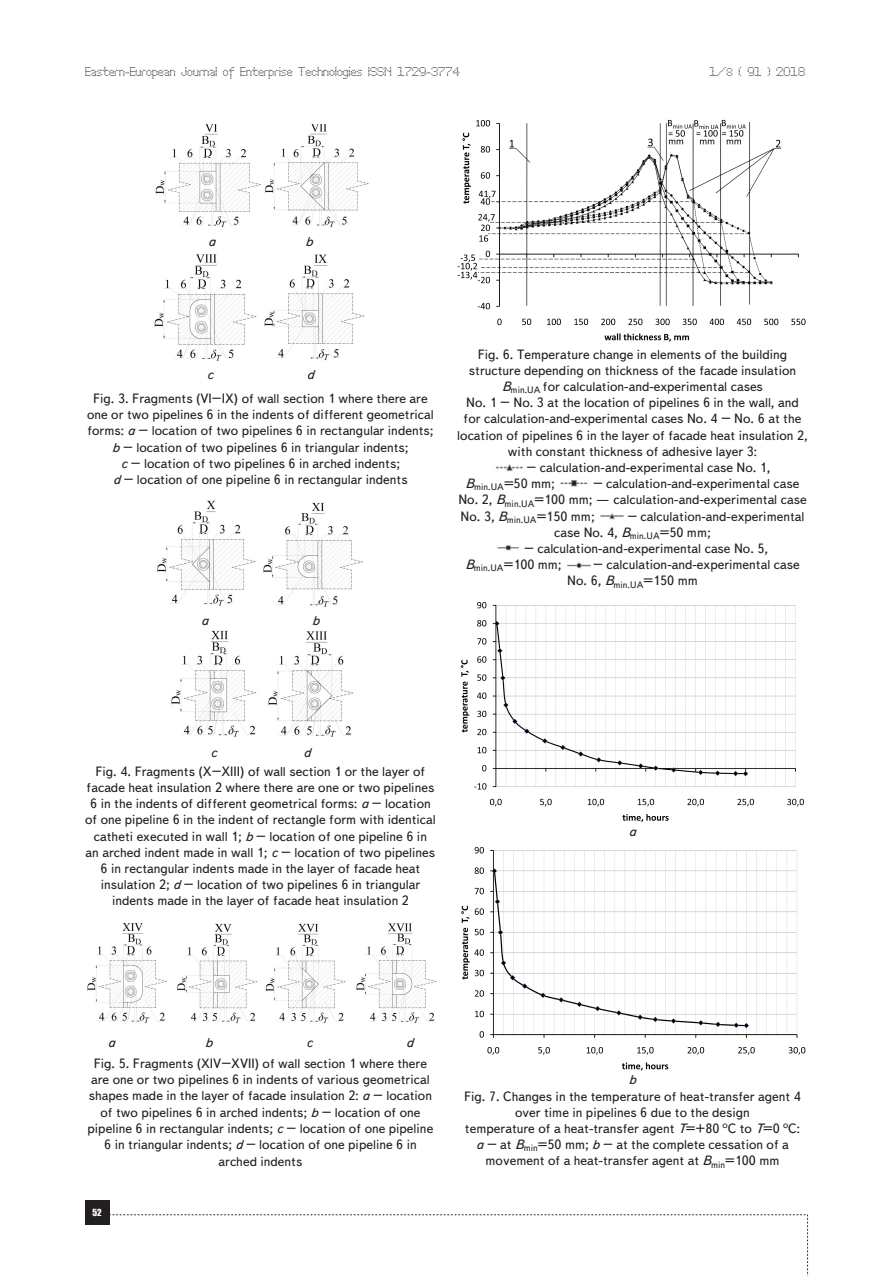
<style>
.page{position:relative;width:893px;height:1276px;background:#fff}
.page>*{position:absolute;margin:0;border:0;box-sizing:border-box;transform-origin:0 0}
.Рисунок{font:13.5px/16.2px "Text Book C";color:#231f20}
.Рисунок-2{font:italic 13.5px "Text Book C";color:#231f20}
.t1{font:12px "Perfo";letter-spacing:.015em;color:#231f20}
.Рисунок-3{font:9.45px "Text Book C";color:#231f20}
.t2{font:9px "Impact";color:#fff}
.s1{font-size:10.5px}
.s2{font-style:italic}
</style>
<div class="page">
<div style="left:85px;top:1200px;width:24px;height:24px;background:#231f20"></div>
<svg style="left:109px;top:1214px;width:699px;height:62px"></svg>
<img style="left:495px;top:464px;width:28px;height:7px">
<img style="left:560px;top:480px;width:28px;height:7px">
<img style="left:600px;top:513px;width:24px;height:7px">
<img style="left:497px;top:545px;width:22px;height:6px">
<img style="left:567px;top:562px;width:24px;height:7px">
<img style="left:155px;top:124px;width:214px;height:104px">
<img style="left:154px;top:254px;width:103px;height:107px">
<img style="left:264px;top:254px;width:100px;height:107px">
<img style="left:157px;top:500px;width:99px;height:106px">
<img style="left:263px;top:502px;width:100px;height:105px">
<img style="left:171px;top:631px;width:86px;height:106px">
<img style="left:268px;top:631px;width:85px;height:106px">
<img style="left:87px;top:923px;width:80px;height:100px">
<img style="left:177px;top:923px;width:81px;height:101px">
<img style="left:265px;top:923px;width:81px;height:101px">
<img style="left:356px;top:923px;width:81px;height:100px">
<img style="left:457px;top:119px;width:349px;height:223px">
<img style="left:461px;top:602px;width:343px;height:221px">
<img style="left:461px;top:847px;width:345px;height:224px">
<p class="t1" style="left:85px;top:65px;width:376px">Eastern-European Journal of Enterprise Technologies ISSN 1729-3774</p>
<p class="t1" style="left:709px;top:65px;width:97px">1/<span class="s1">8</span> ( 91 ) 2018</p>
<p class="Рисунок-2" style="left:208px;top:233px;width:9px">a</p>
<p class="Рисунок-2" style="left:305px;top:233px;width:9px">b</p>
<p class="Рисунок" style="left:93px;top:363px;width:336px;line-height:23.7px;text-indent:214px"><span class="s2">d<br></span>Fig. 3. Fragments (VI–IX) of wall section 1 where there are</p>
<p class="Рисунок" style="left:87px;top:407px;width:348px;text-align:center">one or two pipelines 6 in the indents of different geometrical forms: <span class="s2">a</span> – location of two pipelines 6 in rectangular indents; <span class="s2">b</span> – location of two pipelines 6 in triangular indents;<br><span class="s2">c</span> – location of two pipelines 6 in arched indents;<br><span class="s2">d</span> – location of one pipeline 6 in rectangular indents</p>
<p class="Рисунок-2" style="left:207px;top:367px;width:8px">c</p>
<p class="Рисунок-2" style="left:201px;top:613px;width:9px">a</p>
<p class="Рисунок-2" style="left:312px;top:613px;width:9px">b</p>
<p class="Рисунок" style="left:457px;top:346px;width:352px;text-align:center">Fig. 6. Temperature change in elements of the building structure depending on thickness of the facade insulation <span class="s2">B</span><sub>min.UA</sub> for calculation-and-experimental cases<br>No. 1 – No. 3 at the location of pipelines 6 in the wall, and for calculation-and-experimental cases No. 4 – No. 6 at the location of pipelines 6 in the layer of facade heat insulation 2, with constant thickness of adhesive layer 3:</p>
<p class="Рисунок" style="left:527px;top:459px;width:246px">– calculation-and-experimental case No. 1,</p>
<p class="Рисунок-3" style="left:466px;top:482px;width:91px"><sup>B</sup>min.UA<sup>=50</sup> <sup>mm;</sup></p>
<p class="Рисунок" style="left:458px;top:476px;width:350px;text-indent:135px">– calculation-and-experimental case<br>No. 2, <span class="s2">B</span><sub>min.UA</sub>=100 mm; — calculation-and-experimental case<br>No. 3, <span class="s2">B</span><sub>min.UA</sub>=150 mm;</p>
<p class="Рисунок" style="left:554px;top:508px;width:252px;text-indent:73px">– calculation-and-experimental case No. 4, <span class="s2">B</span><sub>min.UA</sub>=50 mm;</p>
<p class="Рисунок" style="left:465px;top:540px;width:304px;text-indent:59px">– calculation-and-experimental case No. 5,<br><span class="s2">B</span><sub>min.UA</sub>=100 mm;</p>
<p class="Рисунок" style="left:567px;top:557px;width:234px;text-indent:26px">– calculation-and-experimental case<br>No. 6, <span class="s2">B</span><sub>min.UA</sub>=150 mm</p>
<p class="Рисунок" style="left:96px;top:742px;width:331px;line-height:19.2px;text-indent:208px"><span class="s2">d<br></span>Fig. 4. Fragments (X–XІІІ) of wall section 1 or the layer of</p>
<p class="Рисунок" style="left:85px;top:779px;width:352px;text-align:center">facade heat insulation 2 where there are one or two pipelines 6 in the indents of different geometrical forms: <span class="s2">a</span> – location of one pipeline 6 in the indent of rectangle form with identical catheti executed in wall 1; <span class="s2">b</span> – location of one pipeline 6 in<br>an arched indent made in wall 1; <span class="s2">c</span> – location of two pipelines 6 in rectangular indents made in the layer of facade heat insulation 2; <span class="s2">d</span> – location of two pipelines 6 in triangular indents made in the layer of facade heat insulation 2</p>
<p class="Рисунок-2" style="left:210px;top:744px;width:8px">c</p>
<p class="Рисунок-2" style="left:629px;top:823px;width:9px">a</p>
<p class="Рисунок" style="left:94px;top:1032px;width:335px;line-height:20.9px;text-indent:312px"><span class="s2">d<br></span>Fig. 5. Fragments (XIV–XVII) of wall section 1 where there</p>
<p class="Рисунок" style="left:88px;top:1071px;width:347px;text-align:center">are one or two pipelines 6 in indents of various geometrical shapes made in the layer of facade insulation 2: <span class="s2">a</span> – location of two pipelines 6 in arched indents; <span class="s2">b</span> – location of one pipeline 6 in rectangular indents; <span class="s2">c</span> – location of one pipeline 6 in triangular indents; <span class="s2">d</span> – location of one pipeline 6 in arched indents</p>
<p class="Рисунок-2" style="left:108px;top:1034px;width:9px">a</p>
<p class="Рисунок-2" style="left:205px;top:1034px;width:9px">b</p>
<p class="Рисунок-2" style="left:306px;top:1034px;width:8px">c</p>
<p class="t2" style="left:93px;top:1205px;width:11px">52</p>
<p class="Рисунок" style="left:464px;top:1072px;width:338px;text-align:center"><span class="s2">b<br></span>Fig. 7. Changes in the temperature of heat-transfer agent 4 over time in pipelines 6 due to the design<br>temperature of a heat-transfer agent <span class="s2">Т</span>=+80 <sup>о</sup>С to <span class="s2">Т</span>=0 <sup>о</sup>С: <span class="s2">a</span> – at <span class="s2">B</span><sub>min</sub>=50 mm; <span class="s2">b</span> – at the complete cessation of a movement of a heat-transfer agent at <span class="s2">B</span><sub>min</sub>=100 mm</p>
</div>
